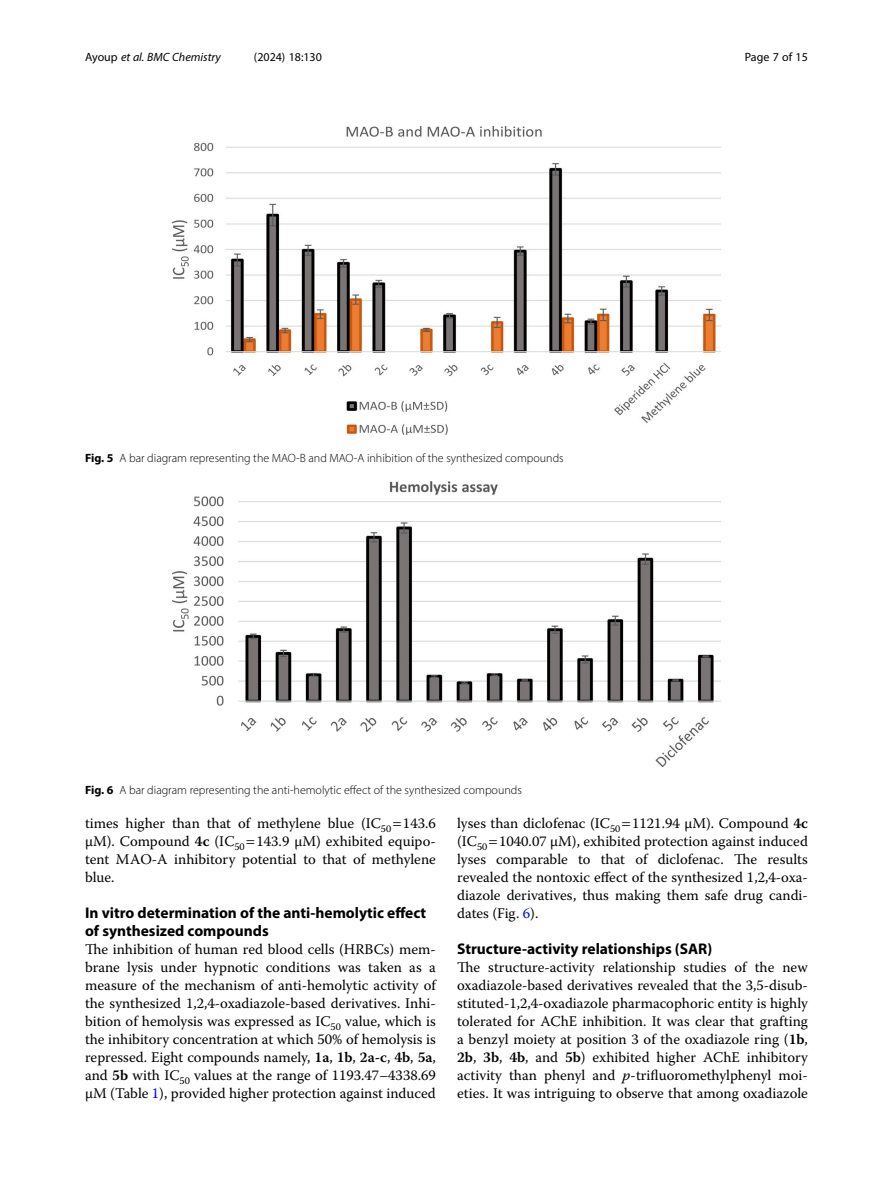
<style>
.page{position:relative;width:893px;height:1191px;background:#fff}
.page>*{position:absolute;margin:0;border:0;box-sizing:border-box;transform-origin:0 0}
.Head_1{font:700 15.45px/18px "Myriad Pro";color:#000}
.Body_Text{font:14.7px/18px "Warnock Pro";color:#000;text-align:justify}
.Figure_Caption{font:300 12px "Myriad Pro";color:#000}
.t1{font:italic 12px "Myriad Pro";color:#000}
.t2{font:12px "Myriad Pro";color:#000}
.s1{font-style:normal}
.s2{font-weight:700}
.s3{font-weight:600}
.s4{color:#00f}
.s5{font-style:italic}
</style>
<div class="page">
<img style="left:172px;top:481px;width:549px;height:285px">
<img style="left:172px;top:126px;width:549px;height:309px">
<p class="t1" style="left:85px;top:50px;width:137px"><span class="s1">Ayoup</span> et al. BMC Chemistry</p>
<p class="t2" style="left:254px;top:50px;width:70px">(2024) 18:130</p>
<p class="t2" style="left:745px;top:50px;width:65px">Page 7 of 15</p>
<p class="Figure_Caption" style="left:85px;top:450px;width:480px"><span class="s2">Fig. 5</span> A bar diagram representing the MAO-B and MAO-A inhibition of the synthesized compounds</p>
<p class="Figure_Caption" style="left:85px;top:782px;width:438px"><span class="s2">Fig. 6</span> A bar diagram representing the anti-hemolytic effect of the synthesized compounds</p>
<p class="Body_Text" style="left:85px;top:814px;width:352px">times higher than that of methylene blue (IC<sub>50</sub> 143.6 µM). Compound <span class="s3">4c</span> (IC<sub>50</sub> 143.9 µM) exhibited equipo&shy;tent MAO-A inhibitory potential to that of methylene blue.</p>
<p class="Head_1" style="left:85px;top:903px;width:343px">In vitro determination of the anti-hemolytic effect of synthesized compounds</p>
<p class="Body_Text" style="left:85px;top:940px;width:352px">The inhibition of human red blood cells (HRBCs) mem&shy;brane lysis under hypnotic conditions was taken as a measure of the mechanism of anti-hemolytic activity of the synthesized 1,2,4-oxadiazole-based derivatives. Inhi&shy;bition of hemolysis was expressed as IC<sub>50</sub> value, which is the inhibitory concentration at which 50% of hemolysis is repressed. Eight compounds namely, <span class="s3">1a</span>, <span class="s3">1b</span>, <span class="s3">2a-c</span>, <span class="s3">4b</span>, <span class="s3">5a</span>, and <span class="s3">5b</span> with IC<sub>50</sub> values at the range of 1193.47–4338.69 µM (Table <span class="s4">1</span>), provided higher protection against induced</p>
<p class="Body_Text" style="left:457px;top:814px;width:352px">lyses than diclofenac (IC<sub>50</sub> 1121.94 µM). Compound <span class="s3">4c </span>(IC<sub>50</sub> 1040.07 µM), exhibited protection against induced lyses comparable to that of diclofenac. The results revealed the nontoxic effect of the synthesized 1,2,4-oxa&shy;diazole derivatives, thus making them safe drug candi&shy;dates (Fig. <span class="s4">6</span>).</p>
<p class="Head_1" style="left:457px;top:939px;width:257px">Structure-activity relationships (SAR)</p>
<p class="Body_Text" style="left:457px;top:958px;width:352px">The structure-activity relationship studies of the new oxadiazole-based derivatives revealed that the 3,5-disub&shy;stituted-1,2,4-oxadiazole pharmacophoric entity is highly tolerated for AChE inhibition. It was clear that grafting a benzyl moiety at position 3 of the oxadiazole ring (<span class="s3">1b</span>, <span class="s3">2b</span>, <span class="s3">3b</span>, <span class="s3">4b</span>, and <span class="s3">5b</span>) exhibited higher AChE inhibitory activity than phenyl and <span class="s5">p</span>-trifluoromethylphenyl moi&shy;eties. It was intriguing to observe that among oxadiazole</p>
</div>
